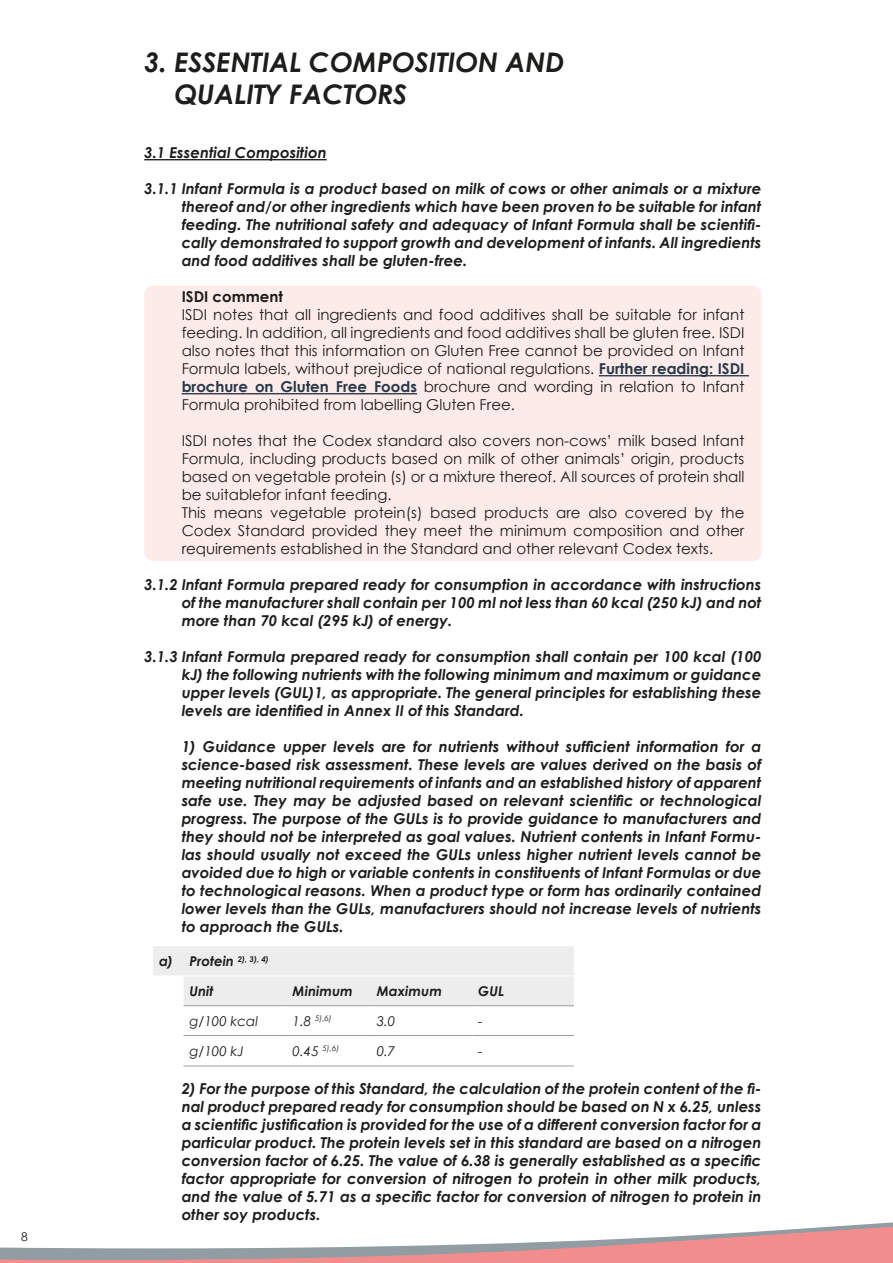
<style>
.page{position:relative;width:893px;height:1263px;background:#fff}
.page>*{position:absolute;margin:0;border:0;box-sizing:border-box;transform-origin:0 0}
.t1{font:italic 700 27px/32.4px "Century Gothic";color:#1d1d1b}
.t2{font:italic 700 15px/18px "Century Gothic";color:#1d1d1b;text-align:justify}
.t3{font:15px/18px "Century Gothic";color:#1d1d1b;text-align:justify}
.t4{font:700 15px "Century Gothic";color:#1d1d1b}
.t5{font:italic 700 13.5px "Century Gothic";color:#1d1d1b}
.t6{font:italic 13.5px "Century Gothic";color:#1d1d1b}
.t7{font:12px "Century Gothic";color:#1d1d1b}
.t8{font:italic 7.8px "Century Gothic";color:#1d1d1b}
.s1{font-weight:700;color:#263849}
.s2{font-size:13.5px}
</style>
<div class="page">
<div style="left:144px;top:286px;width:617px;height:275px;background:#fdebe9;border-radius:9px"></div>
<hr style="left:144px;top:159px;width:183px;height:1px;background:#1d1d1b">
<hr style="left:599px;top:375px;width:150px;height:1px;background:#263849">
<hr style="left:182px;top:393px;width:235px;height:1px;background:#263849">
<div style="left:153px;top:946px;width:421px;height:61px;background:#ededed"></div>
<hr style="left:153px;top:975px;width:30px;height:1px;background:#fff">
<hr style="left:183px;top:975px;width:104px;height:1px;background:#fff">
<hr style="left:287px;top:975px;width:84px;height:1px;background:#fff">
<hr style="left:371px;top:975px;width:101px;height:1px;background:#fff">
<hr style="left:472px;top:975px;width:102px;height:1px;background:#fff">
<hr style="left:183px;top:1065px;width:104px;height:1px;background:#9d9d9c">
<hr style="left:287px;top:1065px;width:84px;height:1px;background:#9d9d9c">
<hr style="left:371px;top:1065px;width:101px;height:1px;background:#9d9d9c">
<hr style="left:472px;top:1065px;width:102px;height:1px;background:#9d9d9c">
<hr style="left:183px;top:1005px;width:104px;height:1px;background:#9d9d9c">
<hr style="left:287px;top:1005px;width:84px;height:1px;background:#9d9d9c">
<hr style="left:371px;top:1005px;width:101px;height:1px;background:#9d9d9c">
<hr style="left:472px;top:1005px;width:102px;height:1px;background:#9d9d9c">
<hr style="left:183px;top:1035px;width:104px;height:1px;background:#9d9d9c">
<hr style="left:287px;top:1035px;width:84px;height:1px;background:#9d9d9c">
<hr style="left:371px;top:1035px;width:101px;height:1px;background:#9d9d9c">
<hr style="left:472px;top:1035px;width:102px;height:1px;background:#9d9d9c">
<svg style="left:0;top:1227px;width:893px;height:36px"></svg>
<p class="t7" style="left:21px;top:1229px;width:8px">8</p>
<h1 class="t1" style="left:175px;top:45px;width:391px;text-indent:-30px">3. ESSENTIAL COMPOSITION AND<br>QUALITY FACTORS</h1>
<p class="t2" style="left:144px;top:143px;width:184px">3.1 Essential Composition</p>
<p class="t2" style="left:182px;top:179px;width:581px;text-indent:-37px">3.1.1 Infant Formula is a product based on milk of cows or other animals or a mixture thereof and/or other ingredients which have been proven to be suitable for infant feeding. The nutritional safety and adequacy of Infant Formula shall be scientifi&shy;cally demonstrated to support growth and development of infants. All ingredients and food additives shall be gluten-free.</p>
<p class="t4" style="left:182px;top:287px;width:103px">ISDI comment</p>
<p class="t3" style="left:182px;top:306px;width:564px">ISDI notes that all ingredients and food additives shall be suitable for infant feeding. In addition, all ingredients and food additives shall be gluten free. ISDI also notes that this information on Gluten Free cannot be provided on Infant Formula labels, without prejudice of national regulations. <span class="s1">Further reading: ISDI brochure on Gluten Free Foods</span> brochure and wording in relation to Infant Formula prohibited from labelling Gluten Free.</p>
<p class="t3" style="left:182px;top:432px;width:564px;text-align:left">ISDI notes that the Codex standard also covers non-cows’ milk based Infant Formula, including products based on milk of other animals’ origin, products based on vegetable protein (s) or a mixture thereof. All sources of protein shall be suitablefor infant feeding.<br>This means vegetable protein(s) based products are also covered by the Codex Standard provided they meet the minimum composition and other requirements established in the Standard and other relevant Codex texts.</p>
<p class="t2" style="left:182px;top:575px;width:581px;text-indent:-37px">3.1.2 Infant Formula prepared ready for consumption in accordance with instructions of the manufacturer shall contain per 100 ml not less than 60 kcal (250 kJ) and not more than 70 kcal (295 kJ) of energy.</p>
<p class="t2" style="left:182px;top:647px;width:581px;text-indent:-37px">3.1.3 Infant Formula prepared ready for consumption shall contain per 100 kcal (100 kJ) the following nutrients with the following minimum and maximum or guidance upper levels (GUL)1, as appropriate. The general principles for establishing these levels are identified in Annex II of this Standard.</p>
<p class="t2" style="left:182px;top:737px;width:581px">1) Guidance upper levels are for nutrients without sufficient information for a science-based risk assessment. These levels are values derived on the basis of meeting nutritional requirements of infants and an established history of apparent safe use. They may be adjusted based on relevant scientific or technological progress. The purpose of the GULs is to provide guidance to manufacturers and they should not be interpreted as goal values. Nutrient contents in Infant Formu&shy;las should usually not exceed the GULs unless higher nutrient levels cannot be avoided due to high or variable contents in constituents of Infant Formulas or due to technological reasons. When a product type or form has ordinarily contained lower levels than the GULs, manufacturers should not increase levels of nutrients to approach the GULs.</p>
<p class="t5" style="left:159px;top:952px;width:111px">a) Protein <sup>2),</sup> <sup>3),</sup> <sup>4)</sup></p>
<p class="t5" style="left:189px;top:982px;width:26px">Unit</p>
<p class="t5" style="left:293px;top:982px;width:62px">Minimum</p>
<p class="t5" style="left:377px;top:982px;width:67px">Maximum</p>
<p class="t5" style="left:478px;top:982px;width:27px">GUL</p>
<p class="t6" style="left:189px;top:1012px;width:70px">g/100 kcal</p>
<p class="t8" style="left:293px;top:1013px;width:41px"><span class="s2">1.8</span> 5),6)</p>
<p class="t6" style="left:377px;top:1012px;width:20px">3.0</p>
<p class="t6" style="left:478px;top:1012px;width:6px">-</p>
<p class="t6" style="left:189px;top:1043px;width:56px">g/100 kJ</p>
<p class="t8" style="left:293px;top:1044px;width:48px"><span class="s2">0.45</span> 5),6)</p>
<p class="t6" style="left:377px;top:1043px;width:20px">0.7</p>
<p class="t6" style="left:478px;top:1043px;width:6px">-</p>
<p class="t2" style="left:182px;top:1079px;width:581px">2) For the purpose of this Standard, the calculation of the protein content of the fi&shy;nal product prepared ready for consumption should be based on N x 6.25, unless a scientific justification is provided for the use of a different conversion factor for a particular product. The protein levels set in this standard are based on a nitrogen conversion factor of 6.25. The value of 6.38 is generally established as a specific factor appropriate for conversion of nitrogen to protein in other milk products, and the value of 5.71 as a specific factor for conversion of nitrogen to protein in other soy products.</p>
</div>
